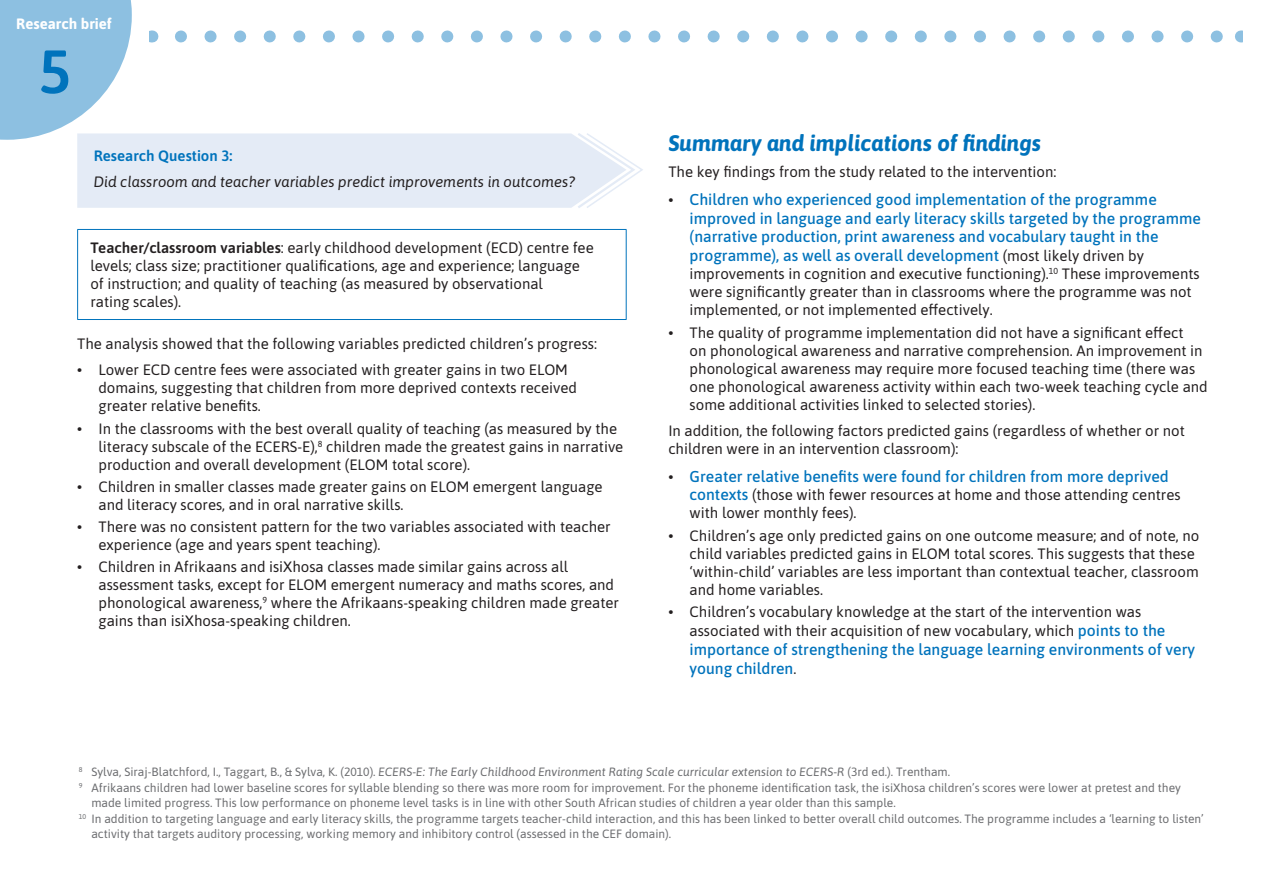
<style>
.page{position:relative;width:1263px;height:893px;background:#fff}
.page>*{position:absolute;margin:0;border:0;box-sizing:border-box;transform-origin:0 0}
.t1{font:600 61.2px "Asap";color:#0073bc}
.Body{font:italic 700 22.5px "Asap";color:#0073bc}
.t2{font:500 15.75px/18.9px "Asap";color:#0073bc}
.Body-2{font:15px/18px "Asap";color:#231f20}
.Body-3{font:italic 15px "Asap";color:#231f20}
.Body-4{font:600 15px "Asap";color:#0073bc}
.t3{font:700 15px "Asap";color:#fff}
.Footnote{font:12px/14.4px "Asap";color:#6c6d70}
.Footnote-2{font:italic 12px "Asap";color:#6c6d70}
.s1{font-weight:600}
.s2{font-weight:400;font-size:15px;color:#231f20}
.s3{font-weight:500;font-size:15.75px;color:#0073bc}
.s4{font-style:normal}
</style>
<div class="page">
<svg style="left:1241px;top:30px;width:1px;height:12px"></svg>
<hr style="left:77px;top:229px;width:549px;height:1px;background:#0073bc">
<hr style="left:77px;top:230px;width:1px;height:89px;background:#0073bc">
<hr style="left:626px;top:230px;width:1px;height:89px;background:#0073bc">
<hr style="left:77px;top:319px;width:549px;height:1px;background:#0073bc">
<svg style="left:0;top:0;width:1223px;height:208px"></svg>
<p class="t3" style="left:16px;top:14px;width:97px">Research brief</p>
<h1 class="t1" style="left:39px;top:29px;width:34px">5</h1>
<p class="Body-4" style="left:94px;top:145px;width:140px">Research Question 3:</p>
<p class="Body-3" style="left:94px;top:172px;width:483px">Did classroom and teacher variables predict improvements in outcomes?</p>
<p class="Body-2" style="left:90px;top:238px;width:505px"><span class="s1">Teacher/classroom variables</span>: early childhood development (ECD) centre fee levels; class size; practitioner qualifications, age and experience; language of instruction; and quality of teaching (as measured by observational<br>rating scales).</p>
<p class="Body-2" style="left:77px;top:334px;width:521px">The analysis showed that the following variables predicted children’s progress:</p>
<p class="Body-2" style="left:99px;top:360px;width:480px;text-indent:-21px">• Lower ECD centre fees were associated with greater gains in two ELOM domains, suggesting that children from more deprived contexts received greater relative benefits.</p>
<p class="Body-2" style="left:99px;top:419px;width:526px;text-indent:-21px">• In the classrooms with the best overall quality of teaching (as measured by the literacy subscale of the ECERS-E),<sup>8</sup> children made the greatest gains in narrative production and overall development (ELOM total score).</p>
<p class="Body-2" style="left:99px;top:477px;width:506px;text-indent:-21px">• Children in smaller classes made greater gains on ELOM emergent language and literacy scores, and in oral narrative skills.</p>
<p class="Body-2" style="left:99px;top:517px;width:514px;text-indent:-21px">• There was no consistent pattern for the two variables associated with teacher experience (age and years spent teaching).</p>
<p class="Body-2" style="left:99px;top:557px;width:522px;text-indent:-21px">• Children in Afrikaans and isiXhosa classes made similar gains across all assessment tasks, except for ELOM emergent numeracy and maths scores, and phonological awareness,<sup>9</sup> where the Afrikaans-speaking children made greater gains than isiXhosa-speaking children.</p>
<p class="Body" style="left:668px;top:127px;width:374px">Summary and implications of findings</p>
<p class="Body-2" style="left:668px;top:162px;width:389px">The key findings from the study related to the intervention:</p>
<p class="t2" style="left:690px;top:189px;width:513px;text-indent:-21px"><span class="s2">•</span> Children who experienced good implementation of the programme improved in language and early literacy skills targeted by the programme (narrative production, print awareness and vocabulary taught in the programme), as well as overall development <span class="s2">(most likely driven by</span></p>
<p class="Body-2" style="left:690px;top:264px;width:512px">improvements in cognition and executive functioning).<sup>10</sup> These improvements were significantly greater than in classrooms where the programme was not implemented, or not implemented effectively.</p>
<p class="Body-2" style="left:690px;top:323px;width:519px;text-indent:-21px">• The quality of programme implementation did not have a significant effect<br>on phonological awareness and narrative comprehension. An improvement in phonological awareness may require more focused teaching time (there was one phonological awareness activity within each two-week teaching cycle and some additional activities linked to selected stories).</p>
<p class="Body-2" style="left:668px;top:421px;width:518px">In addition, the following factors predicted gains (regardless of whether or not children were in an intervention classroom):</p>
<p class="t2" style="left:668px;top:466px;width:502px"><span class="s2">•</span> Greater relative benefits were found for children from more deprived</p>
<p class="Body-2" style="left:690px;top:485px;width:492px"><span class="s3">contexts</span> (those with fewer resources at home and those attending centres with lower monthly fees).</p>
<p class="Body-2" style="left:690px;top:526px;width:511px;text-indent:-21px">• Children’s age only predicted gains on one outcome measure; and of note, no child variables predicted gains in ELOM total scores. This suggests that these ‘within-child’ variables are less important than contextual teacher, classroom and home variables.</p>
<p class="Body-2" style="left:690px;top:601px;width:477px;line-height:18.9px;text-indent:-21px">• Children’s vocabulary knowledge at the start of the intervention was associated with their acquisition of new vocabulary, which <span class="s3">points to the</span></p>
<p class="t2" style="left:690px;top:639px;width:507px">importance of strengthening the language learning environments of very young children<span class="s2">.</span></p>
<p class="Footnote-2" style="left:79px;top:764px;width:873px"><sup>8</sup> <span class="s4">Sylva, Siraj-Blatchford, I., Taggart, B., &amp; Sylva, K. (2010).</span> ECERS-E: The Early Childhood Environment Rating Scale curricular extension to ECERS-R <span class="s4">(3rd ed.). Trentham.</span></p>
<p class="Footnote" style="left:91px;top:780px;width:1091px;text-indent:-13px"><sup>9</sup> Afrikaans children had lower baseline scores for syllable blending so there was more room for improvement. For the phoneme identification task, the isiXhosa children’s scores were lower at pretest and they made limited progress. This low performance on phoneme level tasks is in line with other South African studies of children a year older than this sample.</p>
<p class="Footnote" style="left:91px;top:811px;width:1114px;text-indent:-13px"><sup>10</sup> In addition to targeting language and early literacy skills, the programme targets teacher-child interaction, and this has been linked to better overall child outcomes. The programme includes a ‘learning to listen’ activity that targets auditory processing, working memory and inhibitory control (assessed in the CEF domain).</p>
</div>
